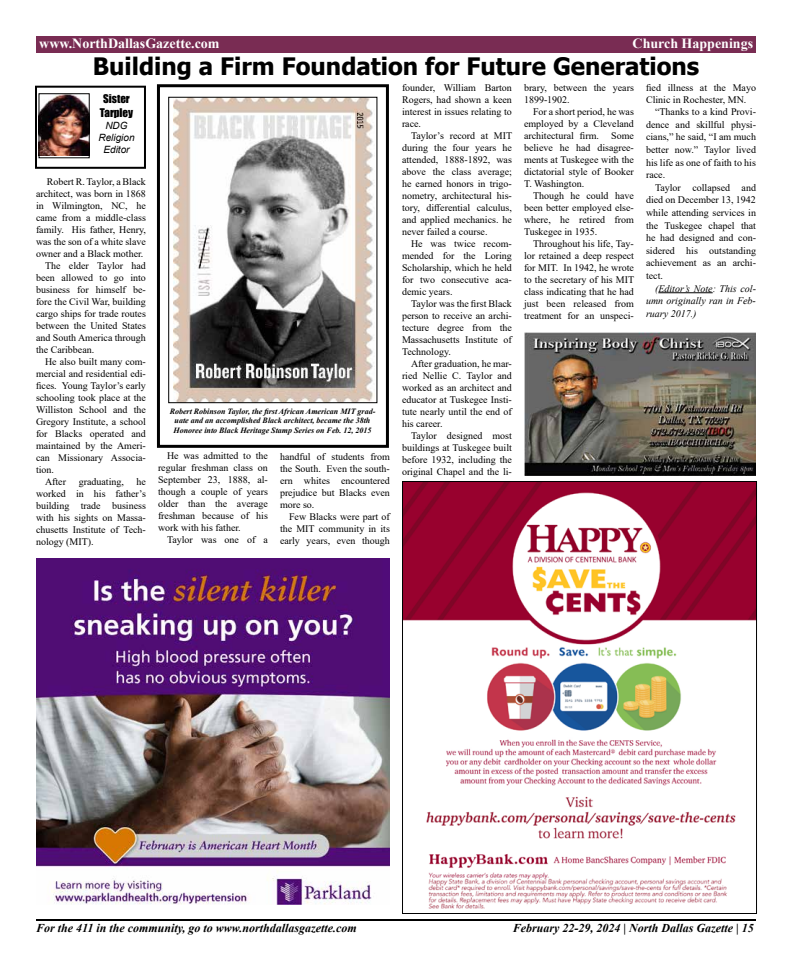
<style>
.page{position:relative;width:792px;height:972px;background:#fff}
.page>*{position:absolute;margin:0;border:0;box-sizing:border-box;transform-origin:0 0}
.t1{font:700 24px "Tahoma";color:#000}
.t2{font:700 14px "Times New Roman";color:#fff}
.t3{font:italic 700 12px "Times New Roman";color:#000}
.t4{font:11px/13.2px "Impact";color:#000}
.t5{font:10px/12px "Times New Roman";color:#000;text-align:justify}
.t6{font:italic 10px/12.6px "Times New Roman";color:#000;text-align:justify}
.t7{font:italic 10px/12px "Arial";color:#000;text-align:center}
.t8{font:italic 700 8px/9.6px "Times New Roman";color:#000;text-align:center}
</style>
<div class="page">
<hr style="left:658px;top:293px;width:55px;height:1px;background:#000">
<hr style="left:36px;top:919px;width:720px;height:2px;background:#000">
<div style="left:36px;top:36px;width:720px;height:17px;background:#792c53"></div>
<img style="left:524px;top:333px;width:232px;height:143px">
<div style="left:35px;top:86px;width:111px;height:83px;border:2px solid #000"></div>
<img style="left:40px;top:95px;width:48px;height:61px">
<div style="left:38px;top:93px;width:52px;height:65px;border:1px solid #000"></div>
<div style="left:157px;top:84px;width:232px;height:364px;border:3px solid #000"></div>
<img style="left:174px;top:99px;width:200px;height:302px">
<div style="left:168px;top:97px;width:209px;height:306px;border:1px solid #000"></div>
<img style="left:37px;top:559px;width:352px;height:345px">
<img style="left:404px;top:483px;width:351px;height:426px">
<div style="left:402px;top:481px;width:355px;height:433px;border:1px solid #000"></div>
<h2 class="t2" style="left:39px;top:33px;width:182px">www.NorthDallasGazette.com</h2>
<h2 class="t2" style="left:633px;top:33px;width:122px">Church Happenings</h2>
<h1 class="t1" style="left:93px;top:50px;width:608px">Building a Firm Foundation for Future Generations</h1>
<p class="t4" style="left:100px;top:92px;width:35px">Sister<br>Tarpley</p>
<p class="t7" style="left:98px;top:119px;width:38px">NDG<br>Religion<br>Editor</p>
<p class="t5" style="left:47px;top:175px;width:101px">Robert R. Taylor, a Black</p>
<p class="t5" style="left:36px;top:187px;width:111px">architect, was born in 1868</p>
<p class="t5" style="left:36px;top:199px;width:111px">in Wilmington, NC, he</p>
<p class="t5" style="left:36px;top:211px;width:111px">came from a middle-class</p>
<p class="t5" style="left:36px;top:223px;width:111px">family. His father, Henry,</p>
<p class="t5" style="left:36px;top:235px;width:111px">was the son of a white slave</p>
<p class="t5" style="left:36px;top:247px;width:109px">owner and a Black mother.</p>
<p class="t5" style="left:45px;top:259px;width:102px">The elder Taylor had</p>
<p class="t5" style="left:36px;top:271px;width:111px">been allowed to go into</p>
<p class="t5" style="left:36px;top:283px;width:111px">business for himself be-</p>
<p class="t5" style="left:36px;top:295px;width:111px">fore the Civil War, building</p>
<p class="t5" style="left:36px;top:307px;width:111px">cargo ships for trade routes</p>
<p class="t5" style="left:36px;top:319px;width:111px">between the United States</p>
<p class="t5" style="left:36px;top:331px;width:111px">and South America through</p>
<p class="t5" style="left:36px;top:343px;width:60px">the Caribbean.</p>
<p class="t5" style="left:45px;top:355px;width:102px">He also built many com-</p>
<p class="t5" style="left:36px;top:367px;width:111px">mercial and residential edi-</p>
<p class="t5" style="left:36px;top:379px;width:111px">fices. Young Taylor’s early</p>
<p class="t5" style="left:36px;top:391px;width:111px">schooling took place at the</p>
<p class="t5" style="left:36px;top:403px;width:111px">Williston School and the</p>
<p class="t5" style="left:36px;top:415px;width:111px">Gregory Institute, a school</p>
<p class="t5" style="left:36px;top:427px;width:111px">for Blacks operated and</p>
<p class="t5" style="left:36px;top:439px;width:111px">maintained by the Ameri-</p>
<p class="t5" style="left:36px;top:451px;width:111px">can Missionary Associa-</p>
<p class="t5" style="left:36px;top:463px;width:20px">tion.</p>
<p class="t5" style="left:45px;top:475px;width:23px">After</p>
<p class="t5" style="left:79px;top:475px;width:47px">graduating,</p>
<p class="t5" style="left:36px;top:475px;width:111px;text-indent:101px">he worked in his father’s building trade business with his sights on Massa&shy;chusetts Institute of Tech&shy;nology (MIT).</p>
<p class="t8" style="left:170px;top:406px;width:207px">Robert Robinson Taylor, the first African American MIT grad&shy;uate and an accomplished Black architect, became the 38th<br>Honoree into Black Heritage Stamp Series on Feb. 12, 2015</p>
<p class="t5" style="left:158px;top:450px;width:111px;text-indent:9px">He was admitted to the regular freshman class on September 23, 1888, al&shy;though a couple of years older than the average freshman because of his work with his father.</p>
<p class="t5" style="left:167px;top:534px;width:102px">Taylor was one of a</p>
<p class="t5" style="left:280px;top:450px;width:111px">handful of students from the South. Even the south&shy;ern whites encountered prejudice but Blacks even more so.</p>
<p class="t5" style="left:280px;top:510px;width:111px;text-indent:9px">Few Blacks were part of the MIT community in its early years, even though</p>
<p class="t5" style="left:402px;top:81px;width:111px">founder, William Barton Rogers, had shown a keen interest in issues relating to race.</p>
<p class="t5" style="left:402px;top:129px;width:112px;text-indent:9px">Taylor’s record at MIT during the four years he attended, 1888-1892, was above the class average; he earned honors in trigo&shy;nometry, architectural his&shy;tory, differential calculus, and applied mechanics. he never failed a course.</p>
<p class="t5" style="left:402px;top:237px;width:111px;text-indent:9px">He was twice recom&shy;mended for the Loring Scholarship, which he held for two consecutive aca&shy;demic years.</p>
<p class="t5" style="left:402px;top:297px;width:111px;text-indent:9px">Taylor was the first Black person to receive an archi&shy;tecture degree from the Massachusetts Institute of Technology.</p>
<p class="t5" style="left:402px;top:357px;width:111px;text-indent:9px">After graduation, he mar&shy;ried Nellie C. Taylor and worked as an architect and educator at Tuskegee Insti&shy;tute nearly until the end of his career.</p>
<p class="t5" style="left:402px;top:429px;width:111px;text-indent:9px">Taylor designed most buildings at Tuskegee built before 1932, including the original Chapel and the li-</p>
<p class="t5" style="left:524px;top:81px;width:111px">brary, between the years<br>1899-1902.</p>
<p class="t5" style="left:524px;top:105px;width:111px;text-indent:9px">For a short period, he was employed by a Cleveland architectural firm. Some believe he had disagree&shy;ments at Tuskegee with the dictatorial style of Booker T. Washington.</p>
<p class="t5" style="left:524px;top:189px;width:111px;text-indent:9px">Though he could have been better employed else&shy;where, he retired from Tuskegee in 1935.</p>
<p class="t5" style="left:524px;top:237px;width:112px;text-indent:9px">Throughout his life, Tay&shy;lor retained a deep respect for MIT. In 1942, he wrote to the secretary of his MIT class indicating that he had just been released from treatment for an unspeci-</p>
<p class="t5" style="left:646px;top:81px;width:111px">fied illness at the Mayo</p>
<p class="t5" style="left:646px;top:93px;width:102px">Clinic in Rochester, MN.</p>
<p class="t5" style="left:655px;top:106px;width:102px">“Thanks to a kind Provi-</p>
<p class="t5" style="left:646px;top:118px;width:111px">dence and skillful physi-</p>
<p class="t5" style="left:646px;top:131px;width:111px">cians,” he said, “I am much</p>
<p class="t5" style="left:646px;top:143px;width:111px">better now.” Taylor lived</p>
<p class="t5" style="left:646px;top:156px;width:111px">his life as one of faith to his</p>
<p class="t5" style="left:646px;top:169px;width:21px">race.</p>
<p class="t5" style="left:655px;top:181px;width:102px">Taylor collapsed and</p>
<p class="t5" style="left:646px;top:194px;width:111px">died on December 13, 1942</p>
<p class="t5" style="left:646px;top:206px;width:111px">while attending services in</p>
<p class="t5" style="left:646px;top:219px;width:111px">the Tuskegee chapel that</p>
<p class="t5" style="left:646px;top:232px;width:111px">he had designed and con-</p>
<p class="t5" style="left:646px;top:244px;width:111px">sidered his outstanding</p>
<p class="t5" style="left:646px;top:257px;width:111px">achievement as an archi-</p>
<p class="t5" style="left:646px;top:269px;width:18px">tect.</p>
<p class="t6" style="left:646px;top:282px;width:111px;text-indent:9px">(Editor’s Note: This col&shy;umn originally ran in Feb&shy;ruary 2017.)</p>
<p class="t3" style="left:36px;top:920px;width:322px">For the 411 in the community, go to www.northdallasgazette.com</p>
<p class="t3" style="left:513px;top:920px;width:242px">February 22-29, 2024 | North Dallas Gazette | 15</p>
</div>
